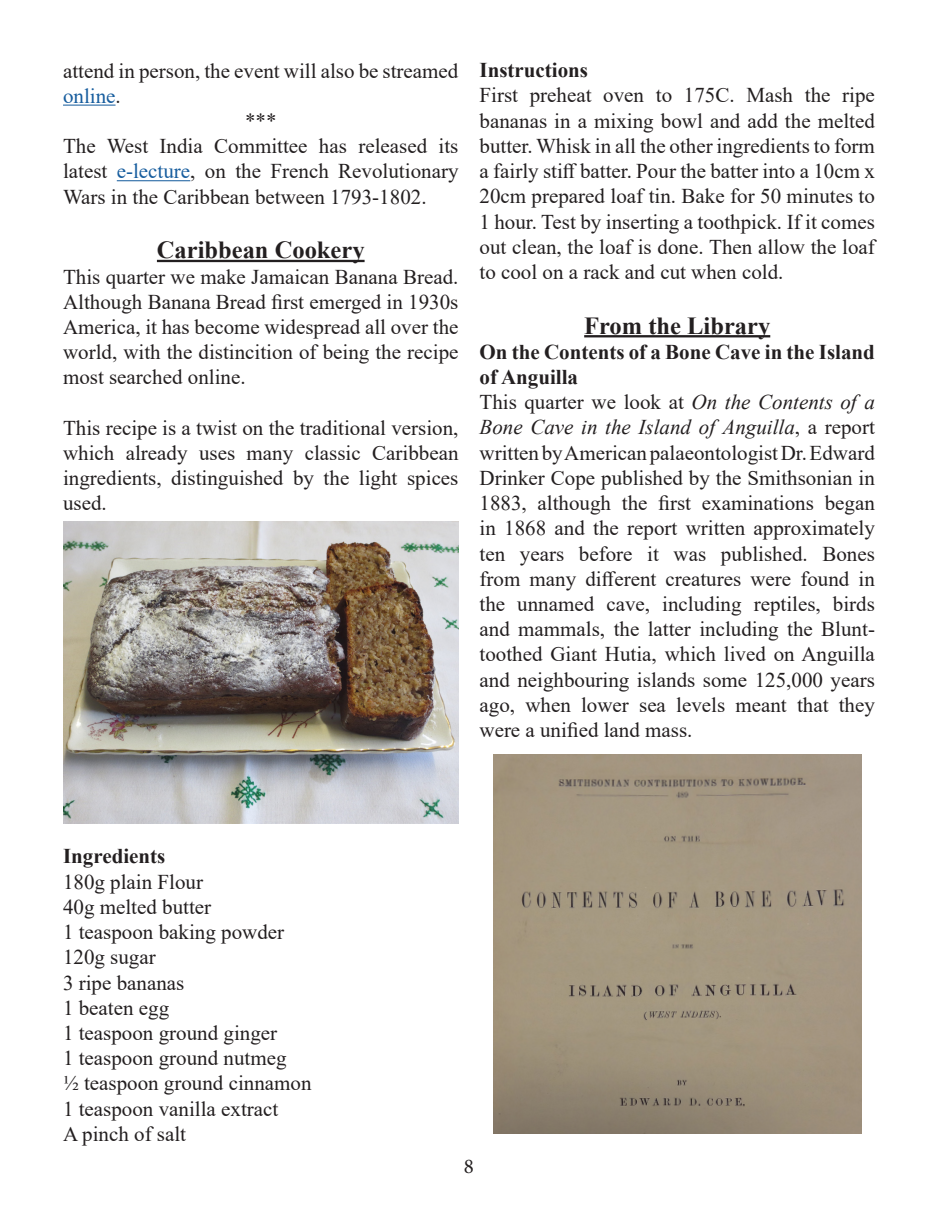
<style>
.page{position:relative;width:938px;height:1221px;background:#fff}
.page>*{position:absolute;margin:0;border:0;box-sizing:border-box;transform-origin:0 0}
.t1{font:700 24.5px "Times New Roman";color:#231f20}
.t2{font:21px/25.2px "Times New Roman";color:#231f20;text-align:justify}
.t3{font:700 21px/25.2px "Times New Roman";color:#231f20}
.t4{font:21px "Minion Pro";color:#231f20}
.s1{color:#175d9e}
.s2{font-style:italic}
</style>
<div class="page">
<hr style="left:63px;top:105px;width:52px;height:1px;background:#175d9e">
<hr style="left:117px;top:180px;width:73px;height:1px;background:#175d9e">
<hr style="left:157px;top:260px;width:207px;height:2px;background:#231f20">
<hr style="left:584px;top:335px;width:186px;height:2px;background:#231f20">
<img style="left:63px;top:521px;width:395px;height:302px">
<img style="left:493px;top:754px;width:368px;height:379px">
<p class="t2" style="left:63px;top:57px;width:397px">attend in person, the event will also be streamed <span class="s1">online</span>.</p>
<p class="t2" style="left:245px;top:108px;width:33px">***</p>
<p class="t2" style="left:63px;top:133px;width:397px">The West India Committee has released its latest <span class="s1">e-lecture</span>, on the French Revolutionary Wars in the Caribbean between 1793-1802.</p>
<p class="t1" style="left:157px;top:232px;width:209px">Caribbean Cookery</p>
<p class="t2" style="left:63px;top:263px;width:397px">This quarter we make Jamaican Banana Bread.<br>Although Banana Bread first emerged in 1930s America, it has become widespread all over the world, with the distincition of being the recipe most searched online.</p>
<p class="t2" style="left:63px;top:414px;width:397px">This recipe is a twist on the traditional version, which already uses many classic Caribbean ingredients, distinguished by the light spices used.</p>
<p class="t3" style="left:479px;top:57px;width:110px">Instructions</p>
<p class="t2" style="left:479px;top:82px;width:397px">First preheat oven to 175C. Mash the ripe bananas in a mixing bowl and add the melted butter. Whisk in all the other ingredients to form a fairly stiff batter. Pour the batter into a 10cm x 20cm prepared loaf tin. Bake for 50 minutes to 1 hour. Test by inserting a toothpick. If it comes out clean, the loaf is done. Then allow the loaf to cool on a rack and cut when cold.</p>
<p class="t1" style="left:584px;top:308px;width:187px">From the Library</p>
<p class="t3" style="left:479px;top:338px;width:397px">On the Contents of a Bone Cave in the Island of Anguilla</p>
<p class="t2" style="left:479px;top:389px;width:397px">This quarter we look at <span class="s2">On the Contents of a Bone Cave in the Island of Anguilla</span>, a report written by American palaeontologist Dr. Edward Drinker Cope published by the Smithsonian in 1883, although the first examinations began in 1868 and the report written approximately ten years before it was published. Bones from many different creatures were found in the unnamed cave, including reptiles, birds and mammals, the latter including the Blunt&shy;toothed Giant Hutia, which lived on Anguilla and neighbouring islands some 125,000 years ago, when lower sea levels meant that they were a unified land mass.</p>
<p class="t3" style="left:63px;top:843px;width:104px">Ingredients</p>
<p class="t2" style="left:63px;top:868px;width:142px">180g plain Flour</p>
<p class="t2" style="left:63px;top:893px;width:150px">40g melted butter</p>
<p class="t2" style="left:63px;top:918px;width:223px">1 teaspoon baking powder</p>
<p class="t2" style="left:63px;top:943px;width:94px">120g sugar</p>
<p class="t2" style="left:63px;top:969px;width:123px">3 ripe bananas</p>
<p class="t2" style="left:63px;top:994px;width:108px">1 beaten egg</p>
<p class="t2" style="left:63px;top:1019px;width:216px">1 teaspoon ground ginger</p>
<p class="t2" style="left:63px;top:1044px;width:225px">1 teaspoon ground nutmeg</p>
<p class="t2" style="left:63px;top:1069px;width:250px">½ teaspoon ground cinnamon</p>
<p class="t2" style="left:63px;top:1095px;width:217px">1 teaspoon vanilla extract</p>
<p class="t2" style="left:63px;top:1120px;width:125px">A pinch of salt</p>
<p class="t4" style="left:464px;top:1152px;width:12px">8</p>
</div>
